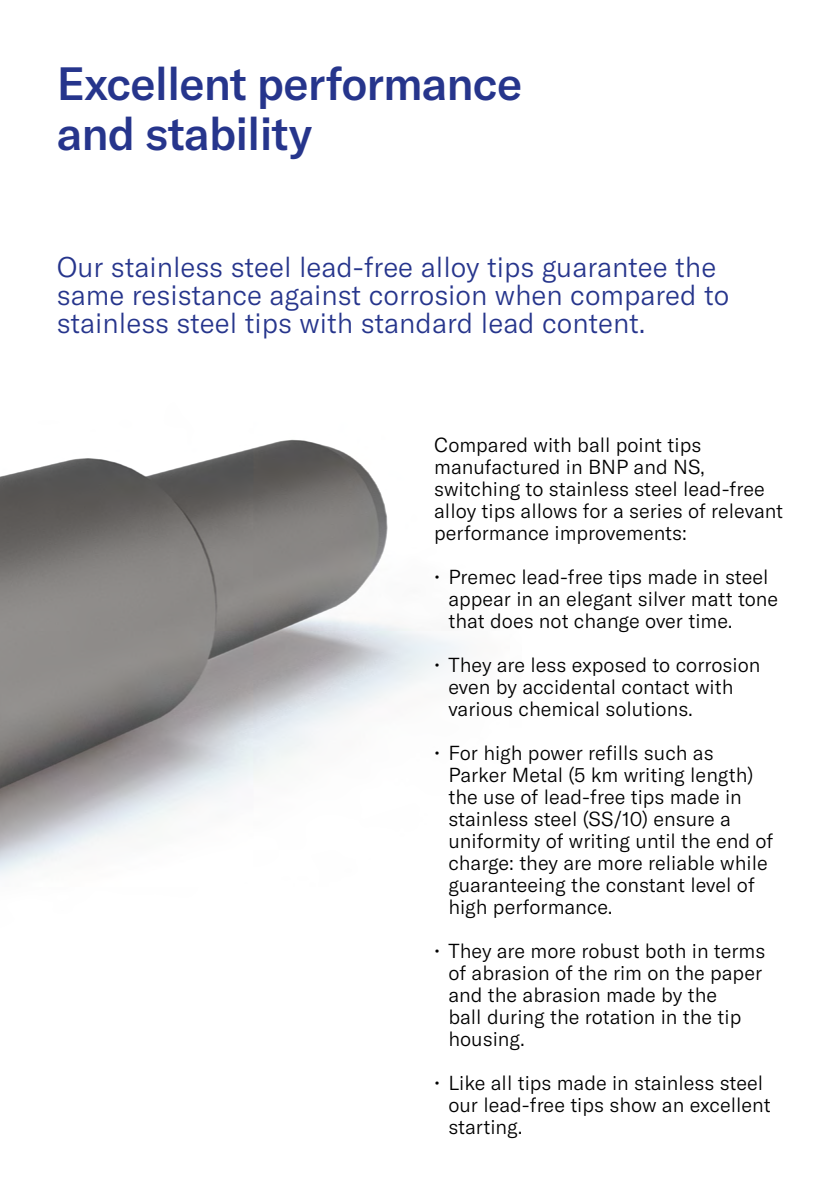
<style>
.page{position:relative;width:840px;height:1191px;background:#fff}
.page>*{position:absolute;margin:0;border:0;box-sizing:border-box;transform-origin:0 0}
.t1{font:500 46px/50px "GT America";letter-spacing:-.02em;color:#26358c}
.t2{font:300 28px/28px "GT America";color:#26358c}
.t3{font:300 20px/22px "GT America";color:#000}
</style>
<div class="page">
<img style="left:0;top:439px;width:462px;height:437px">
<h1 class="t1" style="left:57px;top:58px;width:467px">Excellent performance and stability</h1>
<h2 class="t2" style="left:57px;top:253px;width:673px">Our stainless steel lead-free alloy tips guarantee the same resistance against corrosion when compared to stainless steel tips with standard lead content.</h2>
<p class="t3" style="left:434px;top:434px;width:350px">Compared with ball point tips manufactured in BNP and NS, switching to stainless steel lead-free alloy tips allows for a series of relevant performance improvements:</p>
<p class="t3" style="left:448px;top:566px;width:331px;text-indent:-14px">• Premec lead-free tips made in steel appear in an elegant silver matt tone that does not change over time.</p>
<p class="t3" style="left:448px;top:654px;width:313px;text-indent:-14px">• They are less exposed to corrosion even by accidental contact with various chemical solutions.</p>
<p class="t3" style="left:448px;top:742px;width:326px;text-indent:-14px">• For high power refills such as<br>Parker Metal (5 km writing length) the use of lead-free tips made in stainless steel (SS/10) ensure a uniformity of writing until the end of charge: they are more reliable while guaranteeing the constant level of high performance.</p>
<p class="t3" style="left:448px;top:940px;width:318px;text-indent:-14px">• They are more robust both in terms of abrasion of the rim on the paper and the abrasion made by the<br>ball during the rotation in the tip housing.</p>
<p class="t3" style="left:448px;top:1072px;width:323px;text-indent:-14px">• Like all tips made in stainless steel our lead-free tips show an excellent starting.</p>
</div>
